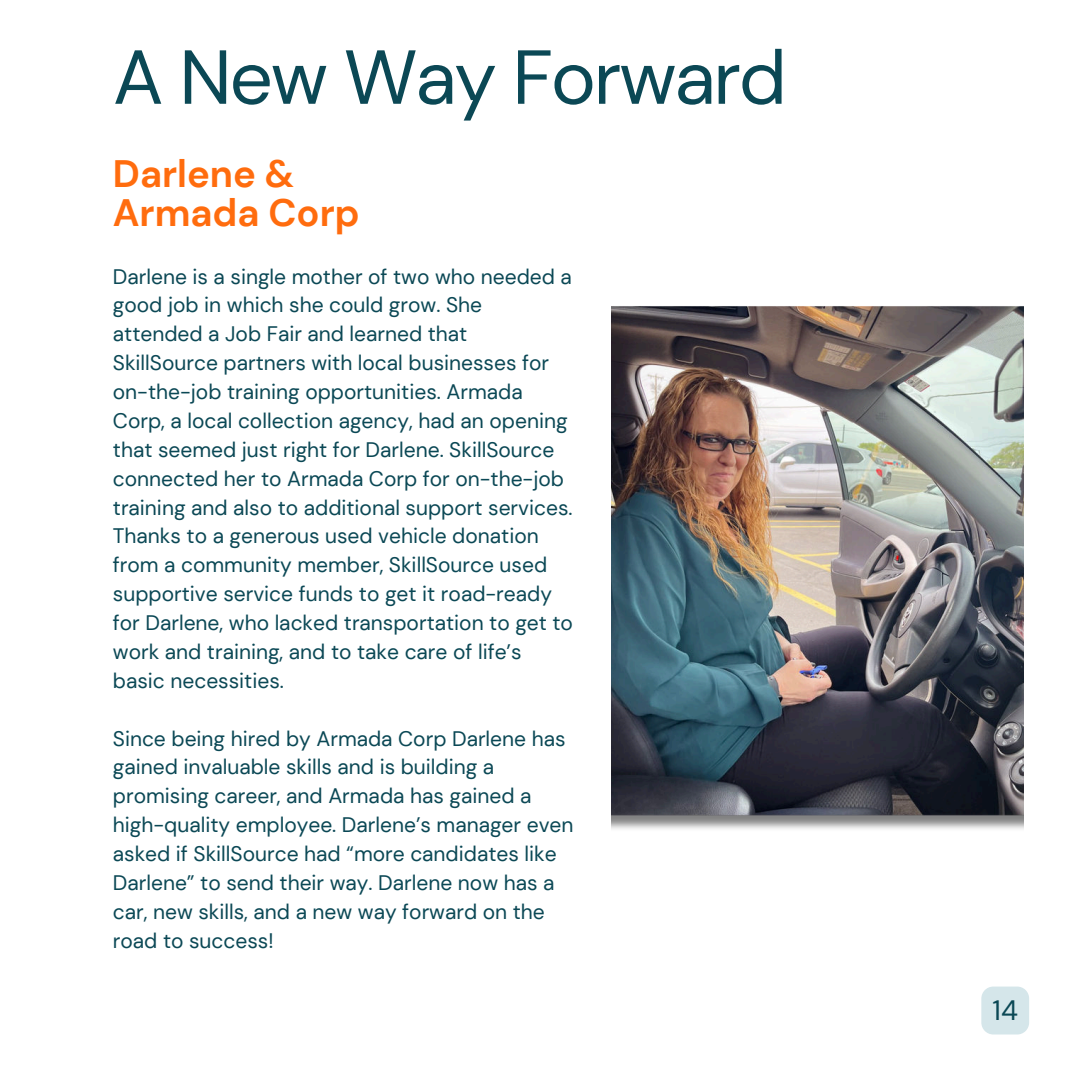
<style>
.page{position:relative;width:1071px;height:1071px;background:#fff}
.page>*{position:absolute;margin:0;border:0;box-sizing:border-box;transform-origin:0 0}
.t1{font:76.3px "DM Sans";letter-spacing:-.03em;color:#0b4855}
.t2{font:700 38.15px/38.1px "DM Sans";color:#ff6c0e}
.t3{font:28px "DM Sans";color:#0b4855}
.t4{font:21px/28.9px "DM Sans";color:#0b4855}
</style>
<div class="page">
<img style="left:611px;top:306px;width:413px;height:523px">
<svg style="left:981px;top:987px;width:48px;height:48px"></svg>
<h1 class="t1" style="left:113px;top:30px;width:675px">A New Way Forward</h1>
<h2 class="t2" style="left:113px;top:155px;width:248px">Darlene &amp;<br>Armada Corp</h2>
<p class="t4" style="left:113px;top:262px;width:462px">Darlene is a single mother of two who needed a good job in which she could grow. She attended a Job Fair and learned that SkillSource partners with local businesses for on-the-job training opportunities. Armada Corp, a local collection agency, had an opening that seemed just right for Darlene. SkillSource connected her to Armada Corp for on-the-job training and also to additional support services.<br>Thanks to a generous used vehicle donation from a community member, SkillSource used supportive service funds to get it road-ready for Darlene, who lacked transportation to get to work and training, and to take care of life’s basic necessities.</p>
<p class="t4" style="left:113px;top:724px;width:462px">Since being hired by Armada Corp Darlene has gained invaluable skills and is building a promising career, and Armada has gained a high-quality employee. Darlene’s manager even asked if SkillSource had “more candidates like Darlene” to send their way. Darlene now has a car, new skills, and a new way forward on the road to success!</p>
<h3 class="t3" style="left:993px;top:993px;width:27px">14</h3>
</div>
